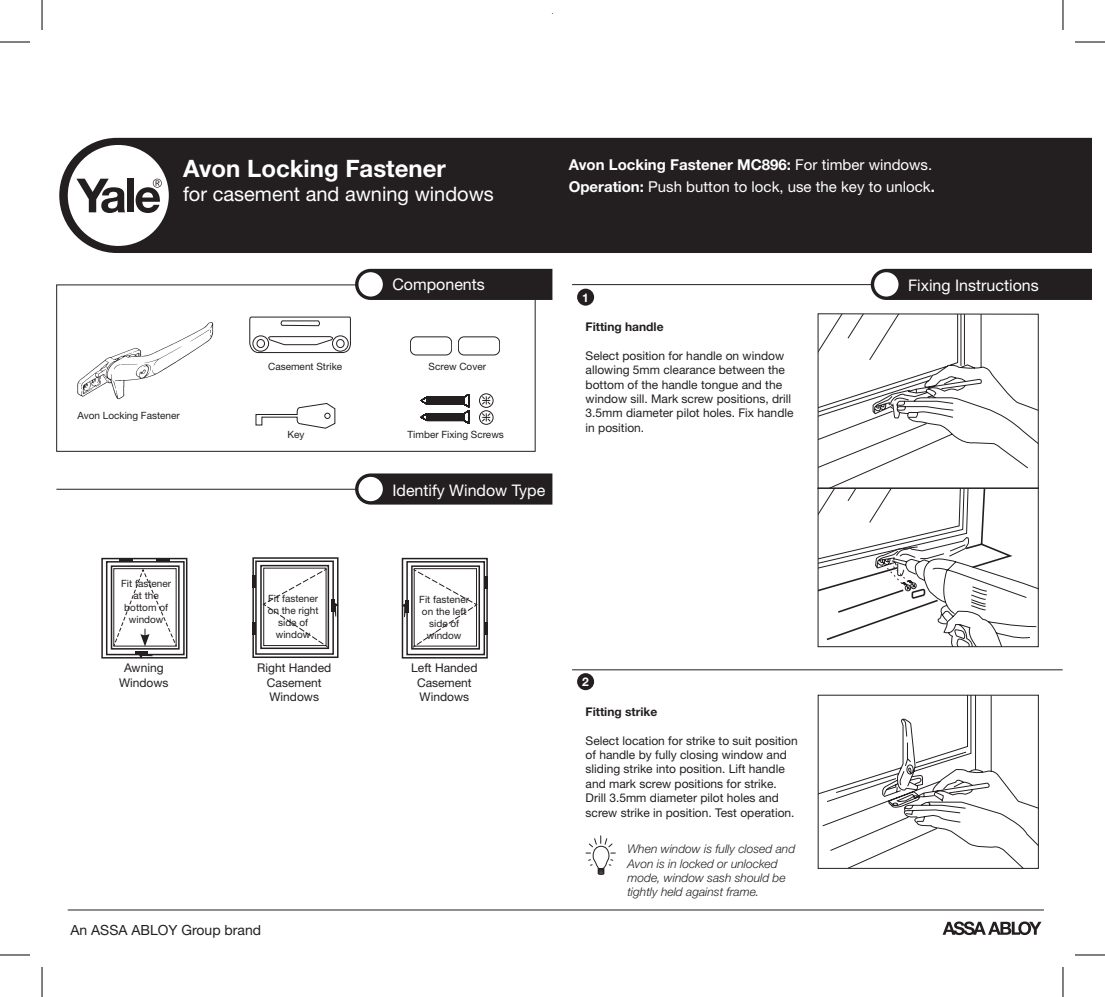
<style>
.page{position:relative;width:1105px;height:997px;background:#fff}
.page>*{position:absolute;margin:0;border:0;box-sizing:border-box;transform-origin:0 0}
.t1{font:700 24px "Helvetica Neue LT";color:#fff}
.t2{font:20px "Helvetica Neue LT";color:#fff}
.t3{font:16px "Helvetica Neue LT";color:#fff}
.t4{font:15px/22px "Helvetica Neue LT";color:#fff}
.t5{font:14px "Helvetica Neue LT";color:#231f20}
.t6{font:12px/14.4px "Helvetica Neue LT";color:#231f20;text-align:center}
.t7{font:italic 300 12px/14.4px "Helvetica Neue LT";color:#231f20}
.t8{font:700 12px "Helvetica Neue LT";color:#231f20}
.t9{font:700 12px "Helvetica Neue LT";color:#fff}
.t10{font:10px/12px "Helvetica Neue LT";color:#231f20;text-align:center}
.s1{font-weight:700}
</style>
<div class="page">
<div style="left:59px;top:138px;width:1032px;height:115px;background:#231f20"></div>
<div style="left:68px;top:145px;width:101px;height:101px;background:#fff;border-radius:50%"></div>
<svg style="left:76px;top:179px;width:49px;height:34px"></svg>
<div style="left:127px;top:179px;width:7px;height:33px;background:#231f20"></div>
<svg style="left:136px;top:179px;width:26px;height:34px"></svg>
<div style="left:355px;top:269px;width:197px;height:31px;background:#231f20"></div>
<div style="left:358px;top:272px;width:25px;height:24px;background:#fff;border-radius:50%"></div>
<img style="left:77px;top:322px;width:137px;height:78px">
<svg style="left:255px;top:403px;width:81px;height:26px"></svg>
<hr style="left:56px;top:489px;width:476px;height:1px;background:#231f20">
<div style="left:355px;top:473px;width:197px;height:31px;background:#231f20"></div>
<div style="left:358px;top:477px;width:25px;height:24px;background:#fff;border-radius:50%"></div>
<hr style="left:572px;top:284px;width:476px;height:1px;background:#231f20">
<div style="left:870px;top:269px;width:221px;height:31px;background:#231f20"></div>
<div style="left:874px;top:272px;width:24px;height:24px;background:#fff;border-radius:50%"></div>
<div style="left:101px;top:558px;width:86px;height:100px;border:2px solid #231f20"></div>
<div style="left:106px;top:561px;width:79px;height:94px;border:2px solid #231f20"></div>
<div style="left:111px;top:565px;width:69px;height:84px;border:2px solid #231f20"></div>
<svg style="left:119px;top:559px;width:13px;height:3px"></svg>
<hr style="left:156px;top:559px;width:14px;height:3px;background:#231f20">
<hr style="left:135px;top:651px;width:13px;height:4px;background:#231f20">
<svg style="left:139px;top:654px;width:14px;height:5px"></svg>
<svg style="left:113px;top:568px;width:64px;height:79px"></svg>
<div style="left:252px;top:557px;width:86px;height:101px;border:2px solid #231f20"></div>
<div style="left:255px;top:560px;width:79px;height:95px;border:2px solid #231f20"></div>
<div style="left:260px;top:565px;width:69px;height:84px;border:2px solid #231f20"></div>
<svg style="left:262px;top:568px;width:77px;height:79px"></svg>
<hr style="left:252px;top:575px;width:4px;height:13px;background:#231f20">
<hr style="left:252px;top:622px;width:4px;height:13px;background:#231f20">
<svg style="left:401px;top:569px;width:74px;height:79px"></svg>
<div style="left:402px;top:558px;width:86px;height:100px;border:2px solid #231f20"></div>
<div style="left:406px;top:561px;width:79px;height:94px;border:2px solid #231f20"></div>
<div style="left:411px;top:565px;width:69px;height:84px;border:2px solid #231f20"></div>
<div style="left:413px;top:568px;width:64px;height:78px;border:1px solid #231f20"></div>
<hr style="left:484px;top:576px;width:4px;height:12px;background:#231f20">
<hr style="left:572px;top:669px;width:490px;height:1px;background:#231f20">
<div style="left:577px;top:289px;width:17px;height:17px;background:#231f20;border-radius:50%"></div>
<div style="left:577px;top:673px;width:17px;height:17px;background:#231f20;border-radius:50%"></div>
<svg style="left:585px;top:836px;width:30px;height:39px"></svg>
<svg style="left:942px;top:921px;width:99px;height:14px"></svg>
<hr style="left:68px;top:909px;width:975px;height:1px;background:#231f20">
<svg style="left:249px;top:316px;width:102px;height:38px"></svg>
<div style="left:479px;top:410px;width:14px;height:15px;border:1px solid #231f20;border-radius:50%"></div>
<svg style="left:481px;top:413px;width:10px;height:9px"></svg>
<div style="left:479px;top:393px;width:14px;height:15px;border:1px solid #231f20;border-radius:50%"></div>
<svg style="left:481px;top:396px;width:10px;height:9px"></svg>
<svg style="left:420px;top:394px;width:50px;height:30px"></svg>
<div style="left:410px;top:337px;width:42px;height:18px;border:1px solid #231f20;border-radius:6px"></div>
<div style="left:458px;top:337px;width:42px;height:18px;border:1px solid #231f20;border-radius:6px"></div>
<svg style="left:818px;top:314px;width:220px;height:331px"></svg>
<div style="left:817px;top:488px;width:221px;height:159px;border:1px solid #231f20"></div>
<hr style="left:817px;top:488px;width:221px;height:1px;background:#231f20">
<svg style="left:819px;top:697px;width:217px;height:170px"></svg>
<div style="left:817px;top:695px;width:221px;height:174px;border:1px solid #231f20"></div>
<hr style="left:0;top:42px;width:30px;height:1px;background:#000">
<hr style="left:1074px;top:42px;width:30px;height:1px;background:#000">
<hr style="left:0;top:954px;width:30px;height:1px;background:#000">
<hr style="left:1074px;top:954px;width:30px;height:1px;background:#000">
<hr style="left:42px;top:0;width:1px;height:30px;background:#000">
<hr style="left:42px;top:967px;width:1px;height:30px;background:#000">
<hr style="left:1062px;top:0;width:1px;height:30px;background:#000">
<hr style="left:1062px;top:967px;width:1px;height:30px;background:#000">
<h1 class="t1" style="left:183px;top:154px;width:264px">Avon Locking Fastener</h1>
<h2 class="t2" style="left:183px;top:182px;width:312px">for casement and awning windows</h2>
<p class="t4" style="left:568px;top:154px;width:367px"><span class="s1">Avon Locking Fastener MC896:</span> For timber windows.<br><span class="s1">Operation:</span> Push button to lock, use the key to unlock<span class="s1">.</span></p>
<p class="t10" style="left:77px;top:409px;width:104px">Avon Locking Fastener</p>
<p class="t10" style="left:268px;top:360px;width:76px">Casement Strike</p>
<p class="t10" style="left:287px;top:428px;width:19px">Key</p>
<h3 class="t3" style="left:392px;top:274px;width:94px">Components</h3>
<p class="t10" style="left:428px;top:360px;width:59px">Screw Cover</p>
<p class="t10" style="left:407px;top:428px;width:98px">Timber Fixing Screws</p>
<h3 class="t3" style="left:392px;top:480px;width:154px">Identify Window Type</h3>
<p class="t9" style="left:582px;top:290px;width:8px">1</p>
<p class="t8" style="left:585px;top:319px;width:79px">Fitting handle</p>
<p class="t6" style="left:585px;top:348px;width:209px;text-align:left">Select position for handle on window allowing 5mm clearance between the bottom of the handle tongue and the window sill. Mark screw positions, drill 3.5mm diameter pilot holes. Fix handle in position.</p>
<h3 class="t3" style="left:908px;top:276px;width:132px">Fixing Instructions</h3>
<p class="t10" style="left:121px;top:577px;width:52px">Fit fastener at the bottom of window</p>
<p class="t6" style="left:119px;top:660px;width:51px">Awning<br>Windows</p>
<p class="t10" style="left:268px;top:592px;width:52px">Fit fastener on the right side of window</p>
<p class="t6" style="left:257px;top:660px;width:76px">Right Handed<br>Casement<br>Windows</p>
<p class="t10" style="left:419px;top:593px;width:51px">Fit fastener on the left side of window</p>
<p class="t6" style="left:411px;top:660px;width:68px">Left Handed<br>Casement<br>Windows</p>
<p class="t5" style="left:70px;top:921px;width:192px">An ASSA ABLOY Group brand</p>
<p class="t9" style="left:582px;top:674px;width:8px">2</p>
<p class="t8" style="left:585px;top:704px;width:73px">Fitting strike</p>
<p class="t6" style="left:585px;top:733px;width:214px;text-align:left">Select location for strike to suit position of handle by fully closing window and sliding strike into position. Lift handle and mark screw positions for strike.<br>Drill 3.5mm diameter pilot holes and screw strike in position. Test operation.</p>
<p class="t7" style="left:627px;top:841px;width:169px">When window is fully closed and<br>Avon is in locked or unlocked mode, window sash should be tightly held against frame.</p>
</div>
